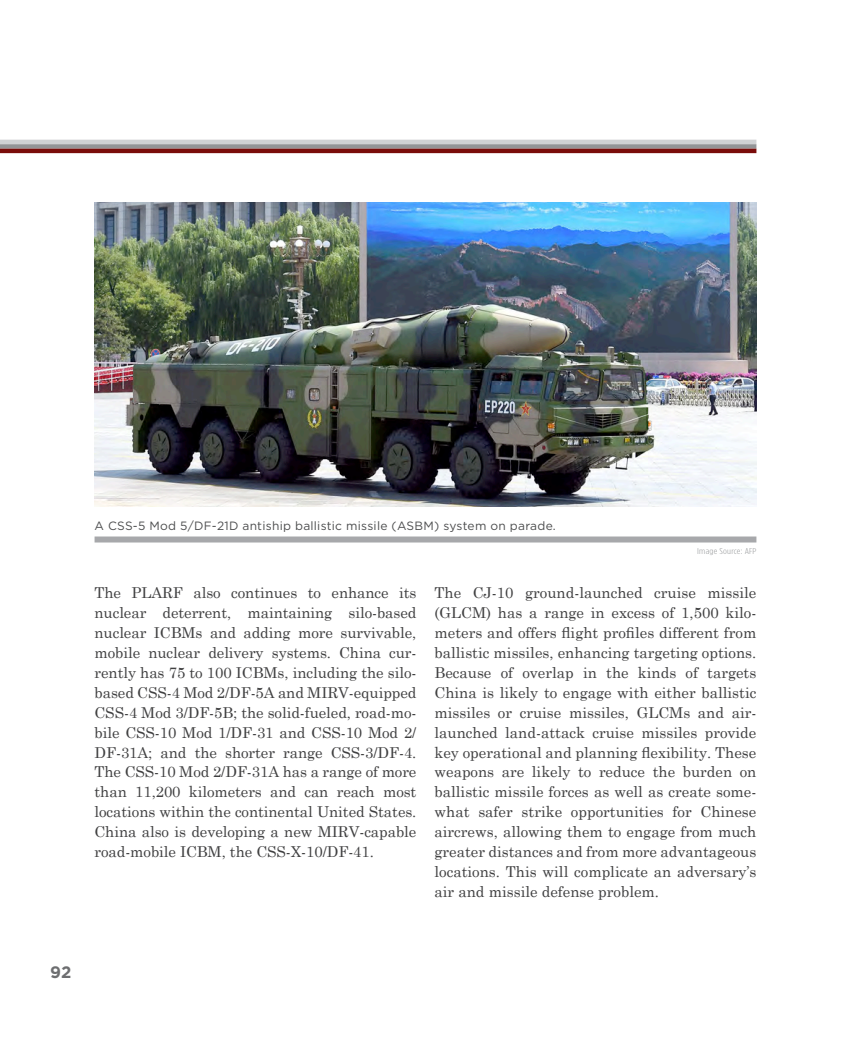
<style>
.page{position:relative;width:851px;height:1040px;background:#fff}
.page>*{position:absolute;margin:0;border:0;box-sizing:border-box;transform-origin:0 0}
.t1{font:700 16.5px "Gotham HTF";color:#6d6e70}
.Body{font:15px/20px "Century Schoolbook";letter-spacing:-.005em;color:#404041;text-align:justify}
.t2{font:12px "Gotham HTF";letter-spacing:.02em;color:#4c4d4e}
.Image_Source{font:300 condensed 8.4px "Gotham HTF";letter-spacing:.02em;color:#939597;scale:1.25 1}
</style>
<div class="page">
<div style="left:0;top:144px;width:756px;height:5px;background:#939597"></div>
<hr style="left:0;top:149px;width:756px;height:4px;background:#7a0c0a">
<hr style="left:0;top:140px;width:756px;height:4px;background:#d0d2d4">
<img style="left:95px;top:202px;width:661px;height:304px">
<div style="left:94px;top:536px;width:662px;height:6px;background:#a7a8ab"></div>
<p class="t2" style="left:94px;top:519px;width:463px">A CSS-5 Mod 5/DF-21D antiship ballistic missile (ASBM) system on parade.</p>
<p class="Image_Source" style="left:697px;top:546px;width:49px">Image Source: AFP</p>
<p class="Body" style="left:94px;top:582px;width:323px">The PLARF also continues to enhance its nuclear deterrent, maintaining silo-based nuclear ICBMs and adding more survivable, mobile nuclear delivery systems. China cur&shy;rently has 75 to 100 ICBMs, including the silo&shy;based CSS-4 Mod 2/DF-5A and MIRV-equipped CSS-4 Mod 3/DF-5B; the solid-fueled, road-mo&shy;bile CSS-10 Mod 1/DF-31 and CSS-10 Mod 2/ DF-31A; and the shorter range CSS-3/DF-4.<br>The CSS-10 Mod 2/DF-31A has a range of more than 11,200 kilometers and can reach most locations within the continental United States.<br>China also is developing a new MIRV-capable road-mobile ICBM, the CSS-X-10/DF-41.</p>
<p class="Body" style="left:434px;top:582px;width:323px">The CJ-10 ground-launched cruise missile (GLCM) has a range in excess of 1,500 kilo&shy;meters and offers flight profiles different from ballistic missiles, enhancing targeting options.<br>Because of overlap in the kinds of targets China is likely to engage with either ballistic missiles or cruise missiles, GLCMs and air&shy;launched land-attack cruise missiles provide key operational and planning flexibility. These weapons are likely to reduce the burden on ballistic missile forces as well as create some&shy;what safer strike opportunities for Chinese aircrews, allowing them to engage from much greater distances and from more advantageous locations. This will complicate an adversary’s air and missile defense problem.</p>
<p class="t1" style="left:50px;top:962px;width:23px">92</p>
</div>
